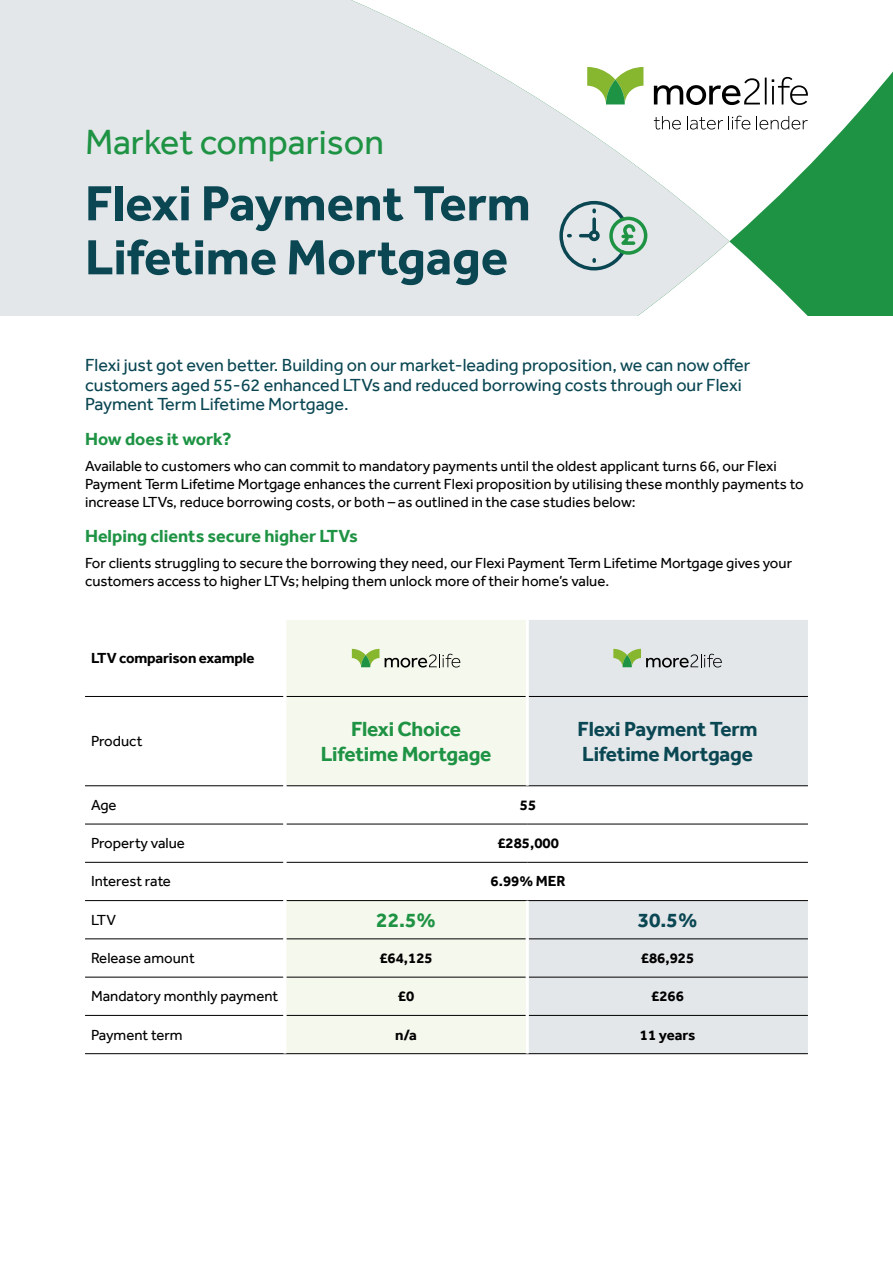
<style>
.page{position:relative;width:893px;height:1263px;background:#fff}
.page>*{position:absolute;margin:0;border:0;box-sizing:border-box;transform-origin:0 0}
.t1{font:700 51px/54px "Effra";color:#0a4753}
.t2{font:36px "Effra";color:#1e9344}
.t3{font:700 21px/25.2px "Effra";letter-spacing:-.01em;color:#0a4753}
.t4{font:700 21px/25.2px "Effra";letter-spacing:-.01em;color:#1e9344;text-align:center}
.t5{font:18px/19.5px "Effra";color:#0a4753}
.t6{font:700 18px "Effra";color:#1e9344}
.t7{font:15px/18px "Effra";color:#000}
.t8{font:700 15px "Effra";color:#000}
</style>
<div class="page">
<svg style="left:729px;top:71px;width:164px;height:245px;fill:#1e9344"></svg>
<svg style="left:0;top:0;width:729px;height:316px;fill:#e4e7ea"></svg>
<svg style="left:587px;top:67px;width:56px;height:37px"></svg>
<svg style="left:654px;top:77px;width:154px;height:28px"></svg>
<svg style="left:654px;top:116px;width:27px;height:14px"></svg>
<svg style="left:687px;top:116px;width:63px;height:14px"></svg>
<svg style="left:756px;top:116px;width:52px;height:14px"></svg>
<div style="left:609px;top:217px;width:38px;height:38px;border:4px solid #1e9344;border-radius:50%"></div>
<svg style="left:558px;top:199px;width:79px;height:73px"></svg>
<svg style="left:286px;top:620px;width:241px;height:433px;fill:#f5f8ed"></svg>
<svg style="left:527px;top:620px;width:281px;height:433px;fill:#e4e7ea"></svg>
<hr style="left:85px;top:696px;width:198px;height:1px;background:#000">
<hr style="left:286px;top:696px;width:240px;height:1px;background:#000">
<hr style="left:529px;top:696px;width:279px;height:1px;background:#000">
<hr style="left:85px;top:785px;width:198px;height:1px;background:#000">
<hr style="left:286px;top:785px;width:241px;height:1px;background:#000">
<hr style="left:527px;top:785px;width:281px;height:1px;background:#000">
<hr style="left:85px;top:824px;width:198px;height:1px;background:#000">
<hr style="left:286px;top:824px;width:241px;height:1px;background:#000">
<hr style="left:527px;top:824px;width:281px;height:1px;background:#000">
<hr style="left:85px;top:862px;width:198px;height:1px;background:#000">
<hr style="left:286px;top:862px;width:241px;height:1px;background:#000">
<hr style="left:527px;top:862px;width:281px;height:1px;background:#000">
<hr style="left:85px;top:900px;width:198px;height:1px;background:#000">
<hr style="left:286px;top:900px;width:241px;height:1px;background:#000">
<hr style="left:527px;top:900px;width:281px;height:1px;background:#000">
<hr style="left:85px;top:938px;width:198px;height:1px;background:#000">
<hr style="left:286px;top:938px;width:240px;height:1px;background:#000">
<hr style="left:529px;top:938px;width:279px;height:1px;background:#000">
<hr style="left:85px;top:977px;width:198px;height:1px;background:#000">
<hr style="left:286px;top:977px;width:240px;height:1px;background:#000">
<hr style="left:529px;top:977px;width:279px;height:1px;background:#000">
<hr style="left:85px;top:1015px;width:198px;height:1px;background:#000">
<hr style="left:286px;top:1015px;width:240px;height:1px;background:#000">
<hr style="left:529px;top:1015px;width:279px;height:1px;background:#000">
<hr style="left:85px;top:1053px;width:200px;height:1px;background:#000">
<hr style="left:285px;top:1053px;width:242px;height:1px;background:#000">
<hr style="left:527px;top:1053px;width:281px;height:1px;background:#000">
<hr style="left:526px;top:620px;width:3px;height:76px;background:#fff">
<hr style="left:526px;top:696px;width:3px;height:89px;background:#fff">
<hr style="left:526px;top:901px;width:3px;height:38px;background:#fff">
<hr style="left:526px;top:939px;width:3px;height:38px;background:#fff">
<hr style="left:526px;top:977px;width:3px;height:38px;background:#fff">
<hr style="left:526px;top:1015px;width:3px;height:38px;background:#fff">
<svg style="left:352px;top:649px;width:27px;height:18px"></svg>
<svg style="left:385px;top:654px;width:75px;height:13px"></svg>
<svg style="left:613px;top:649px;width:109px;height:18px"></svg>
<h2 class="t2" style="left:85px;top:120px;width:301px">Market comparison</h2>
<h1 class="t1" style="left:85px;top:176px;width:447px">Flexi Payment Term<br>Lifetime Mortgage</h1>
<p class="t5" style="left:85px;top:355px;width:667px">Flexi just got even better. Building on our market-leading proposition, we can now offer customers aged 55-62 enhanced LTVs and reduced borrowing costs through our Flexi<br>Payment Term Lifetime Mortgage.</p>
<p class="t6" style="left:85px;top:428px;width:148px">How does it work?</p>
<p class="t7" style="left:85px;top:457px;width:720px">Available to customers who can commit to mandatory payments until the oldest applicant turns 66, our Flexi<br>Payment Term Lifetime Mortgage enhances the current Flexi proposition by utilising these monthly payments to increase LTVs, reduce borrowing costs, or both – as outlined in the case studies below:</p>
<p class="t6" style="left:85px;top:525px;width:274px">Helping clients secure higher LTVs</p>
<p class="t7" style="left:85px;top:554px;width:709px">For clients struggling to secure the borrowing they need, our Flexi Payment Term Lifetime Mortgage gives your customers access to higher LTVs; helping them unlock more of their home’s value.</p>
<p class="t8" style="left:91px;top:649px;width:165px">LTV comparison example</p>
<p class="t7" style="left:91px;top:732px;width:53px">Product</p>
<h3 class="t4" style="left:321px;top:716px;width:172px">Flexi Choice<br>Lifetime Mortgage</h3>
<h3 class="t3" style="left:578px;top:716px;width:181px">Flexi Payment Term<br>Lifetime Mortgage</h3>
<p class="t7" style="left:91px;top:796px;width:27px">Age</p>
<p class="t8" style="left:520px;top:796px;width:18px">55</p>
<p class="t7" style="left:91px;top:834px;width:95px">Property value</p>
<p class="t8" style="left:497px;top:834px;width:63px">£285,000</p>
<p class="t7" style="left:91px;top:872px;width:81px">Interest rate</p>
<p class="t8" style="left:491px;top:872px;width:77px">6.99% MER</p>
<p class="t7" style="left:91px;top:910px;width:27px">LTV</p>
<h3 class="t4" style="left:376px;top:907px;width:61px">22.5%</h3>
<h3 class="t3" style="left:638px;top:907px;width:61px">30.5%</h3>
<p class="t7" style="left:91px;top:949px;width:105px">Release amount</p>
<p class="t8" style="left:379px;top:949px;width:55px">£64,125</p>
<p class="t8" style="left:641px;top:949px;width:55px">£86,925</p>
<p class="t7" style="left:91px;top:987px;width:189px">Mandatory monthly payment</p>
<p class="t8" style="left:398px;top:987px;width:18px">£0</p>
<p class="t8" style="left:651px;top:987px;width:34px">£266</p>
<p class="t7" style="left:91px;top:1025px;width:93px">Payment term</p>
<p class="t8" style="left:395px;top:1025px;width:23px">n/a</p>
<p class="t8" style="left:640px;top:1025px;width:57px">11 years</p>
</div>
